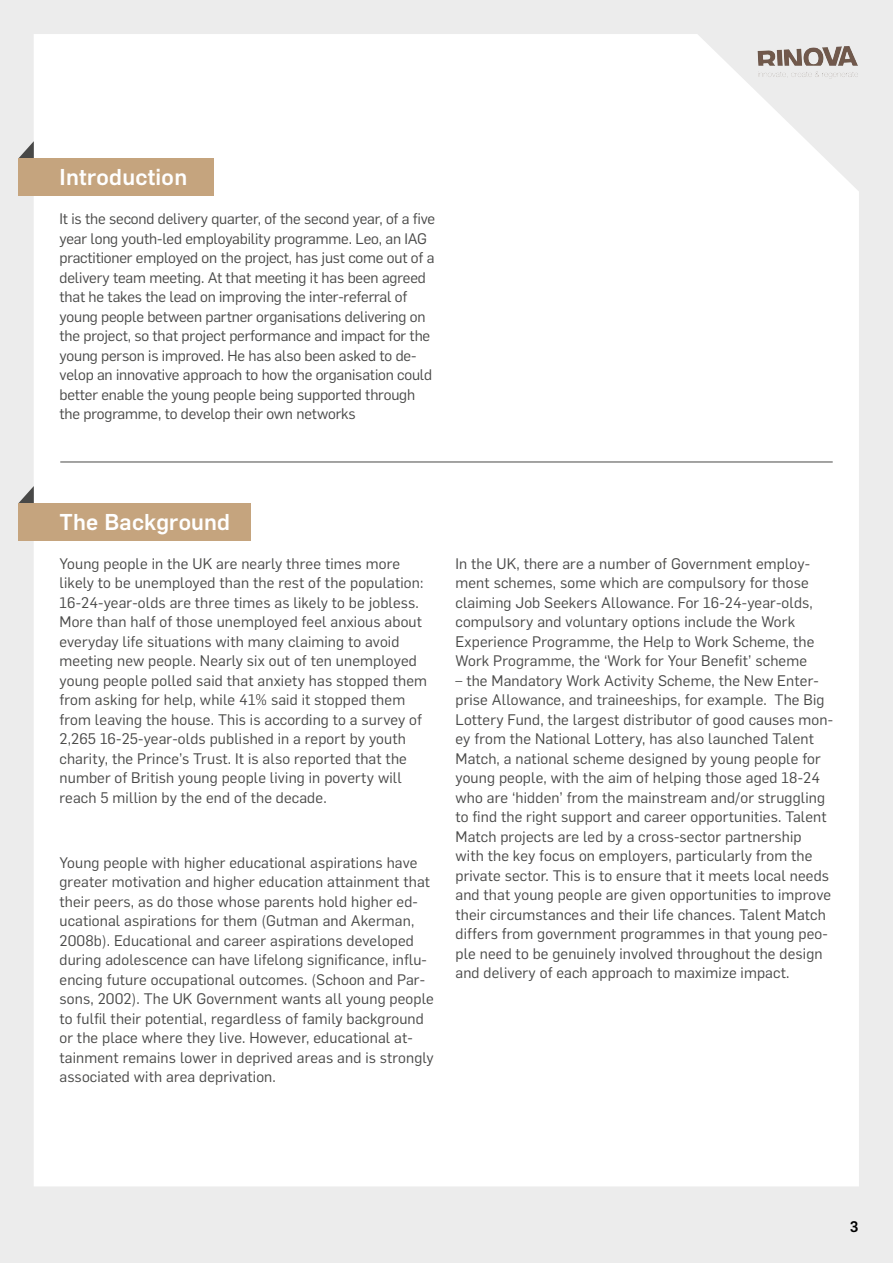
<style>
.page{position:relative;width:893px;height:1263px;background:#ececec}
.page>*{position:absolute;margin:0;border:0;box-sizing:border-box;transform-origin:0 0}
.HEAD{font:500 22.5px "Flama";letter-spacing:.01em;color:#fff}
.Fließtext{font:15px/19.5px "Flama";letter-spacing:.01em;color:#484847}
.Fließtext-2{font:15px/19.5px "Flama";letter-spacing:-.01em;color:#484847}
.t1{font:500 15px "Flama";color:#000}
</style>
<div class="page">
<div style="left:34px;top:34px;width:825px;height:1152px;background:#fff"></div>
<img style="left:750px;top:34px;width:109px;height:57px">
<svg style="left:19px;top:141px;width:15px;height:17px"></svg>
<div style="left:18px;top:158px;width:196px;height:38px;background:#c5a47e"></div>
<svg style="left:18px;top:486px;width:16px;height:17px"></svg>
<div style="left:18px;top:503px;width:233px;height:38px;background:#c5a47e"></div>
<hr style="left:60px;top:462px;width:773px;height:1px;background:#484847">
<p class="HEAD" style="left:60px;top:161px;width:129px">Introduction</p>
<p class="Fließtext-2" style="left:60px;top:208px;width:377px">It is the second delivery quarter, of the second year, of a five year long youth-led employability programme. Leo, an IAG practitioner employed on the project, has just come out of a delivery team meeting. At that meeting it has been agreed that he takes the lead on improving the inter-referral of young people between partner organisations delivering on the project, so that project performance and impact for the young person is improved. He has also been asked to de&shy;velop an innovative approach to how the organisation could better enable the young people being supported through the programme, to develop their own networks</p>
<p class="HEAD" style="left:60px;top:505px;width:172px">The Background</p>
<p class="Fließtext" style="left:60px;top:553px;width:369px">Young people in the UK are nearly three times more likely to be unemployed than the rest of the population:<br>16-24-year-olds are three times as likely to be jobless.<br>More than half of those unemployed feel anxious about everyday life situations with many claiming to avoid meeting new people. Nearly six out of ten unemployed young people polled said that anxiety has stopped them from asking for help, while 41% said it stopped them from leaving the house. This is according to a survey of 2,265 16-25-year-olds published in a report by youth charity, the Prince’s Trust. It is also reported that the number of British young people living in poverty will reach 5 million by the end of the decade.</p>
<p class="Fließtext" style="left:60px;top:852px;width:376px">Young people with higher educational aspirations have greater motivation and higher education attainment that their peers, as do those whose parents hold higher ed&shy;ucational aspirations for them (Gutman and Akerman, 2008b). Educational and career aspirations developed during adolescence can have lifelong significance, influ&shy;encing future occupational outcomes. (Schoon and Par&shy;sons, 2002). The UK Government wants all young people to fulfil their potential, regardless of family background or the place where they live. However, educational at&shy;tainment remains lower in deprived areas and is strongly associated with area deprivation.</p>
<p class="Fließtext" style="left:455px;top:553px;width:360px">In the UK, there are a number of Government employ&shy;ment schemes, some which are compulsory for those claiming Job Seekers Allowance. For 16-24-year-olds, compulsory and voluntary options include the Work Experience Programme, the Help to Work Scheme, the Work Programme, the ‘Work for Your Benefit’ scheme</p>
<p class="Fließtext" style="left:455px;top:670px;width:379px">– the Mandatory Work Activity Scheme, the New Enter&shy;prise Allowance, and traineeships, for example. The Big Lottery Fund, the largest distributor of good causes mon&shy;ey from the National Lottery, has also launched Talent Match, a national scheme designed by young people for young people, with the aim of helping those aged 18-24 who are ‘hidden’ from the mainstream and/or struggling to find the right support and career opportunities. Talent Match projects are led by a cross-sector partnership with the key focus on employers, particularly from the private sector. This is to ensure that it meets local needs and that young people are given opportunities to improve their circumstances and their life chances. Talent Match differs from government programmes in that young peo&shy;ple need to be genuinely involved throughout the design and delivery of each approach to maximize impact.</p>
<p class="t1" style="left:850px;top:1216px;width:10px">3</p>
</div>
